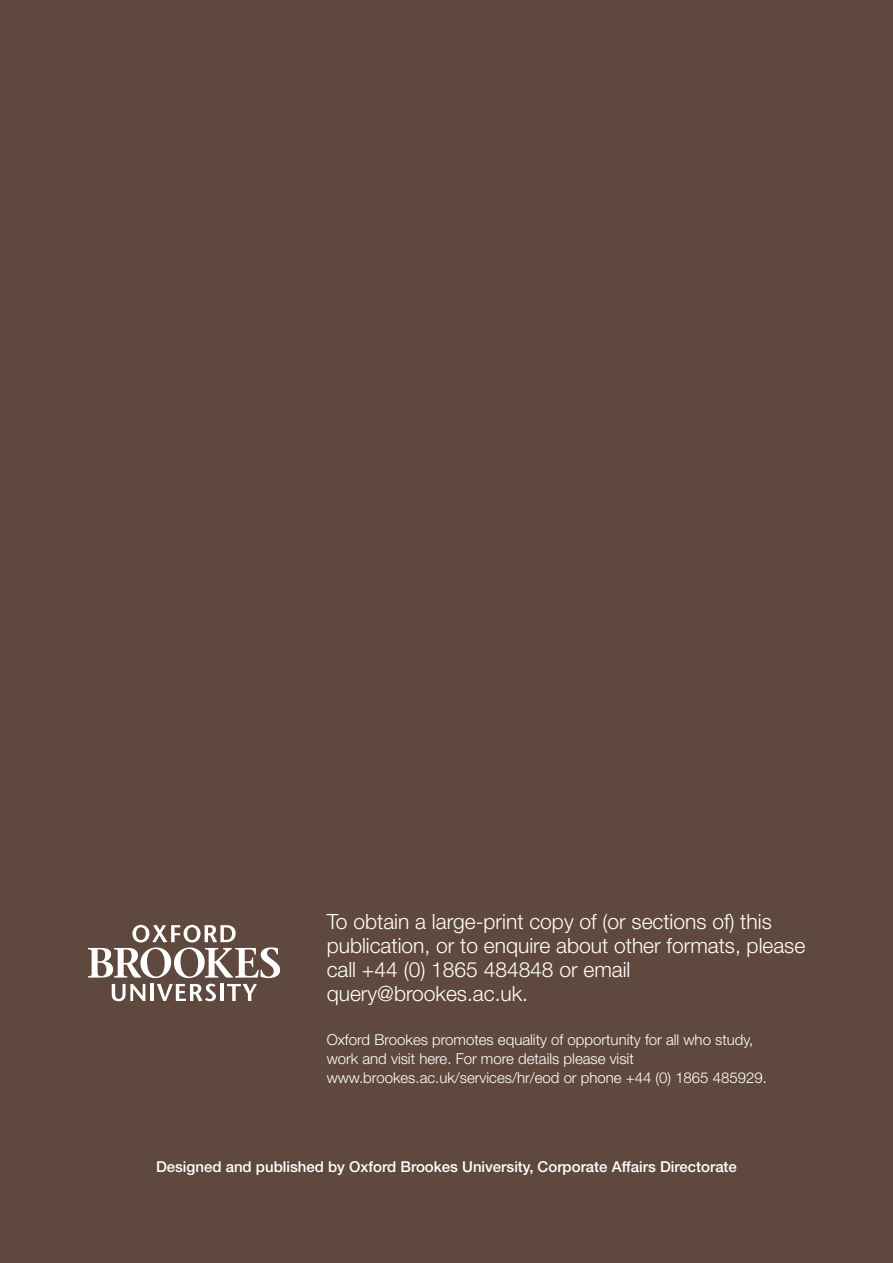
<style>
.page{position:relative;width:893px;height:1263px;background:#5f493e}
.page>*{position:absolute;margin:0;border:0;box-sizing:border-box;transform-origin:0 0}
.t1{font:300 21px/24px "Helvetica Neue";color:#fff}
.t2{font:300 15px/18.8px "Helvetica Neue";color:#fff}
.t3{font:500 15px "Helvetica Neue";color:#fff}
</style>
<div class="page">
<svg style="left:112px;top:984px;width:33px;height:17px"></svg>
<hr style="left:150px;top:984px;width:4px;height:17px;background:#fff">
<svg style="left:157px;top:984px;width:59px;height:17px"></svg>
<hr style="left:220px;top:984px;width:4px;height:17px;background:#fff">
<svg style="left:227px;top:984px;width:30px;height:17px"></svg>
<svg style="left:88px;top:925px;width:192px;height:53px"></svg>
<h1 class="t1" style="left:327px;top:911px;width:480px">To obtain a large-print copy of (or sections of) this publication, or to enquire about other formats, please call +44 (0) 1865 484848 or email query@brookes.ac.uk.</h1>
<p class="t2" style="left:327px;top:1032px;width:442px">Oxford Brookes promotes equality of opportunity for all who study, work and visit here. For more details please visit www.brookes.ac.uk/services/hr/eod or phone +44 (0) 1865 485929.</p>
<p class="t3" style="left:156px;top:1161px;width:582px">Designed and published by Oxford Brookes University, Corporate Affairs Directorate</p>
</div>
